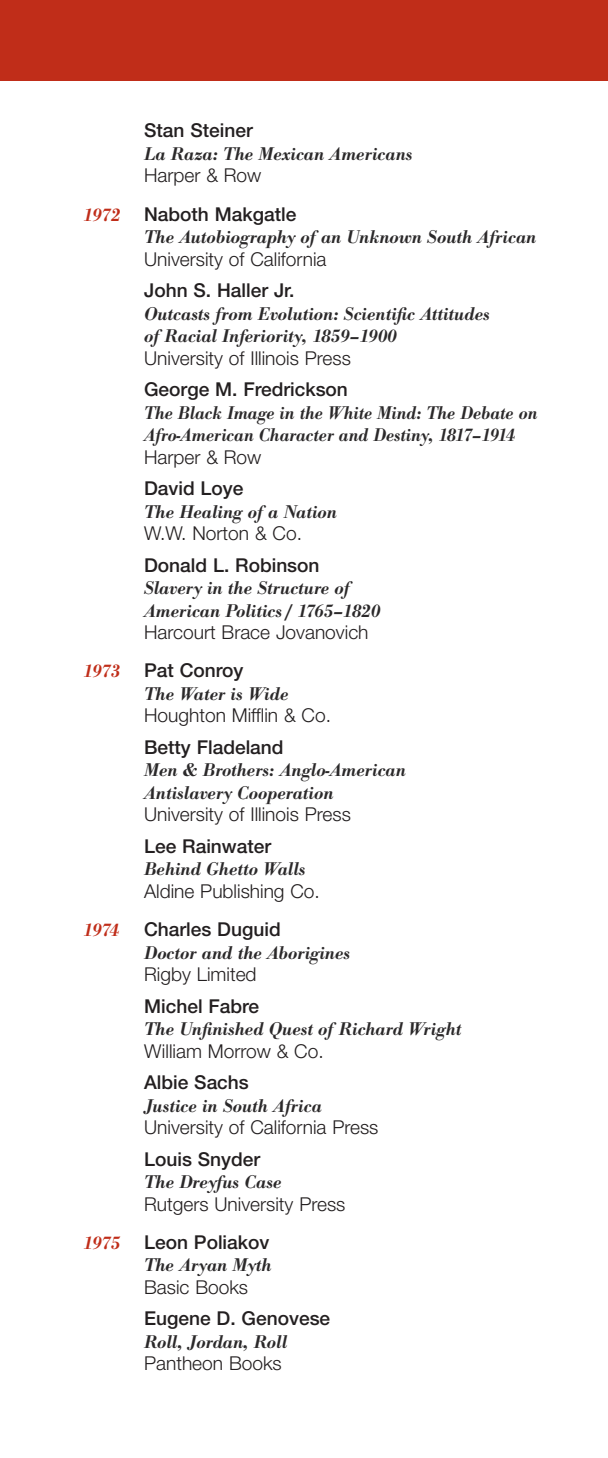
<style>
.page{position:relative;width:608px;height:1458px;background:#fff}
.page>*{position:absolute;margin:0;border:0;box-sizing:border-box;transform-origin:0 0}
.t1{font:italic 600 19.12px/22.5px "Bodoni Antiqua T";color:#2b292a}
.t2{font:300 19.12px/38.2px "Helvetica Neue";color:#231f20}
.t3{font:500 19.12px/38.2px "Helvetica Neue";color:#231f20}
.t4{font:italic 600 19.12px/22.5px "Bodoni Antiqua T";color:#2b292a;scale:.96 1}
.t5{font:italic 600 19.12px "Bodoni Antiqua T";color:#c02d19}
.s1{font-weight:300}
.s2{font-family:"Bodoni Antiqua T";font-weight:600;font-style:italic;color:#c02d19}
.s3{font-weight:500}
</style>
<div class="page">
<div style="left:0;top:0;width:608px;height:81px;background:#c02d19"></div>
<p class="t3" style="left:144px;top:113px;width:110px">Stan Steiner</p>
<p class="t1" style="left:144px;top:145px;width:270px">La Raza: The Mexican Americans</p>
<p class="t3" style="left:83px;top:158px;width:214px;text-indent:61px"><span class="s1">Harper &amp; Row<br></span><span class="s2">1972</span> Naboth Makgatle</p>
<p class="t1" style="left:144px;top:228px;width:393px">The Autobiography of an Unknown South African</p>
<p class="t2" style="left:144px;top:242px;width:184px">University of California</p>
<p class="t3" style="left:144px;top:273px;width:152px">John S. Haller Jr.</p>
<p class="t1" style="left:144px;top:305px;width:347px">Outcasts from Evolution: Scientific Attitudes of Racial Inferiority, 1859–1900</p>
<p class="t2" style="left:144px;top:341px;width:208px">University of Illinois Press</p>
<p class="t3" style="left:144px;top:372px;width:205px">George M. Fredrickson</p>
<p class="t4" style="left:144px;top:404px;width:411px">The Black Image in the White Mind: The Debate on<br>Afro-American Character and Destiny, 1817–1914</p>
<p class="t2" style="left:144px;top:440px;width:119px">Harper &amp; Row</p>
<p class="t3" style="left:144px;top:471px;width:101px">David Loye</p>
<p class="t1" style="left:144px;top:503px;width:194px">The Healing of a Nation</p>
<p class="t2" style="left:144px;top:516px;width:159px">W.W. Norton &amp; Co.</p>
<p class="t3" style="left:144px;top:548px;width:177px">Donald L. Robinson</p>
<p class="t1" style="left:144px;top:579px;width:238px">Slavery in the Structure of<br>American Politics / 1765–1820</p>
<p class="t2" style="left:83px;top:615px;width:287px;text-indent:61px">Harcourt Brace Jovanovich<br><span class="s2">1973</span> <span class="s3">Pat Conroy</span></p>
<p class="t1" style="left:144px;top:685px;width:146px">The Water is Wide</p>
<p class="t2" style="left:144px;top:698px;width:188px">Houghton Mifflin &amp; Co.</p>
<p class="t3" style="left:144px;top:730px;width:141px">Betty Fladeland</p>
<p class="t1" style="left:144px;top:762px;width:263px">Men &amp; Brothers: Anglo-American<br>Antislavery Cooperation</p>
<p class="t2" style="left:144px;top:797px;width:208px">University of Illinois Press</p>
<p class="t3" style="left:144px;top:829px;width:128px">Lee Rainwater</p>
<p class="t1" style="left:144px;top:861px;width:163px">Behind Ghetto Walls</p>
<p class="t2" style="left:144px;top:874px;width:177px">Aldine Publishing Co.</p>
<p class="t5" style="left:83px;top:922px;width:37px">1974</p>
<p class="t3" style="left:144px;top:912px;width:138px">Charles Duguid</p>
<p class="t1" style="left:144px;top:944px;width:208px">Doctor and the Aborigines</p>
<p class="t2" style="left:144px;top:957px;width:114px">Rigby Limited</p>
<p class="t3" style="left:144px;top:989px;width:116px">Michel Fabre</p>
<p class="t1" style="left:144px;top:1020px;width:319px">The Unfinished Quest of Richard Wright</p>
<p class="t2" style="left:144px;top:1034px;width:181px">William Morrow &amp; Co.</p>
<p class="t3" style="left:144px;top:1065px;width:106px">Albie Sachs</p>
<p class="t1" style="left:144px;top:1097px;width:179px">Justice in South Africa</p>
<p class="t2" style="left:144px;top:1110px;width:236px">University of California Press</p>
<p class="t3" style="left:144px;top:1142px;width:118px">Louis Snyder</p>
<p class="t1" style="left:144px;top:1173px;width:139px">The Dreyfus Case</p>
<p class="t2" style="left:83px;top:1187px;width:263px;text-indent:61px">Rutgers University Press<br><span class="s2">1975</span> <span class="s3">Leon Poliakov</span></p>
<p class="t1" style="left:144px;top:1257px;width:129px">The Aryan Myth</p>
<p class="t2" style="left:144px;top:1270px;width:105px">Basic Books</p>
<p class="t3" style="left:144px;top:1301px;width:187px">Eugene D. Genovese</p>
<p class="t1" style="left:144px;top:1333px;width:144px">Roll, Jordan, Roll</p>
<p class="t2" style="left:144px;top:1346px;width:139px">Pantheon Books</p>
</div>
